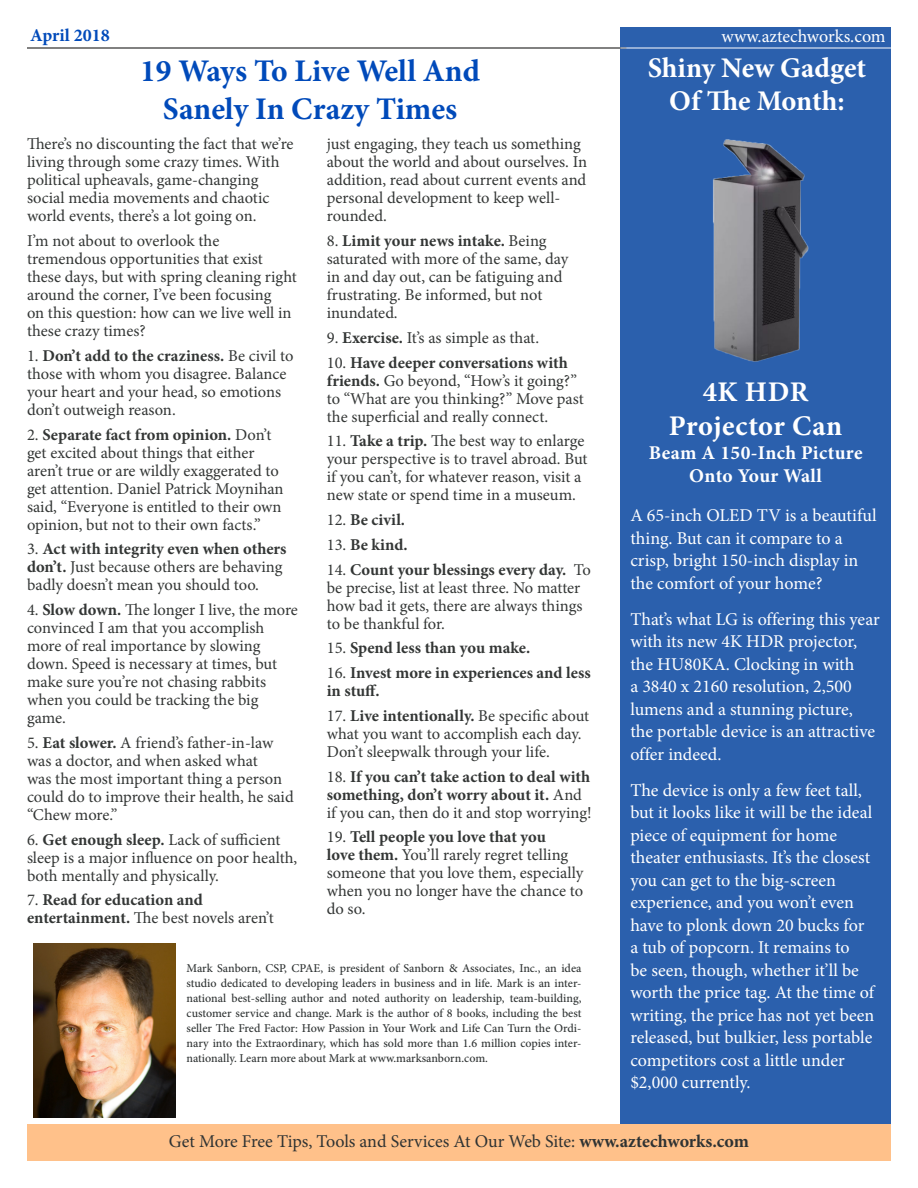
<style>
.page{position:relative;width:918px;height:1188px;background:#fff}
.page>*{position:absolute;margin:0;border:0;box-sizing:border-box;transform-origin:0 0}
.Banner_White_Text{font:700 31.5px "Minion Pro";color:#004aba}
.t1{font:700 28.5px "Minion Pro";letter-spacing:.005em;color:#fff}
.t2{font:700 19.5px "Minion Pro";letter-spacing:.02em;color:#fff}
.Date_and_website{font:18px/22.5px "Minion Pro";color:#fff}
.t3{font:18px "Minion Pro";letter-spacing:-.005em;color:#2f3333}
.Date_and_website-2{font:700 18px "Minion Pro";color:#004aba}
.normal_text_all{font:16.5px/18px "Minion Pro";letter-spacing:-.005em;color:#333635}
.normal_text_all-2{font:700 16.5px/18px "Minion Pro";color:#333635}
.Blue_Headings{font:500 12px/15px "Minion Pro";letter-spacing:-.005em;color:#2f3333;text-align:justify}
.s1{font-weight:700}
.s2{font-weight:400}
</style>
<div class="page">
<div style="left:620px;top:27px;width:271px;height:1097px;background:#2b60ad"></div>
<div style="left:27px;top:1124px;width:864px;height:37px;background:#ffc18a"></div>
<hr style="left:27px;top:48px;width:599px;height:1px;background:#040503">
<hr style="left:620px;top:48px;width:271px;height:1px;background:#fff">
<img style="left:33px;top:944px;width:142px;height:174px">
<img style="left:713px;top:139px;width:96px;height:223px">
<p class="Date_and_website-2" style="left:30px;top:22px;width:81px">April 2018</p>
<p class="Date_and_website" style="left:722px;top:25px;width:166px">www.aztechworks.com</p>
<p class="Banner_White_Text" style="left:140px;top:49px;width:341px">19 Ways To Live Well And</p>
<p class="Banner_White_Text" style="left:163px;top:86px;width:296px">Sanely In Crazy Times</p>
<p class="normal_text_all" style="left:27px;top:135px;width:268px">There’s no discounting the fact that we’re living through some crazy times. With political upheavals, game-changing social media movements and chaotic world events, there’s a lot going on.</p>
<p class="normal_text_all" style="left:27px;top:232px;width:271px">I’m not about to overlook the tremendous opportunities that exist these days, but with spring cleaning right around the corner, I’ve been focusing<br>on this question: how can we live well in these crazy times?</p>
<p class="normal_text_all" style="left:27px;top:347px;width:268px">1. <span class="s1">Don’t add to the craziness.</span> Be civil to those with whom you disagree. Balance your heart and your head, so emotions don’t outweigh reason.</p>
<p class="normal_text_all" style="left:27px;top:425px;width:258px">2. <span class="s1">Separate fact from opinion.</span> Don’t get excited about things that either aren’t true or are wildly exaggerated to get attention. Daniel Patrick Moynihan said, “Everyone is entitled to their own opinion, but not to their own facts.”</p>
<p class="normal_text_all" style="left:27px;top:540px;width:261px">3. <span class="s1">Act with integrity even when others don’t.</span> Just because others are behaving badly doesn’t mean you should too.</p>
<p class="normal_text_all" style="left:27px;top:601px;width:272px">4. <span class="s1">Slow down.</span> The longer I live, the more convinced I am that you accomplish more of real importance by slowing down. Speed is necessary at times, but make sure you’re not chasing rabbits when you could be tracking the big game.</p>
<p class="normal_text_all" style="left:27px;top:734px;width:268px">5. <span class="s1">Eat slower.</span> A friend’s father-in-law was a doctor, and when asked what<br>was the most important thing a person could do to improve their health, he said “Chew more.”</p>
<p class="normal_text_all" style="left:27px;top:830px;width:272px">6. <span class="s1">Get enough sleep.</span> Lack of sufficient sleep is a major influence on poor health, both mentally and physically.</p>
<p class="normal_text_all-2" style="left:27px;top:891px;width:248px"><span class="s2">7.</span> Read for education and entertainment. <span class="s2">The best novels aren’t</span></p>
<p class="normal_text_all" style="left:327px;top:135px;width:262px">just engaging, they teach us something about the world and about ourselves. In addition, read about current events and personal development to keep well&shy;rounded.</p>
<p class="normal_text_all" style="left:327px;top:232px;width:243px">8. <span class="s1">Limit your news intake.</span> Being saturated with more of the same, day in and day out, can be fatiguing and frustrating. Be informed, but not inundated.</p>
<p class="normal_text_all" style="left:327px;top:329px;width:214px">9. <span class="s1">Exercise.</span> It’s as simple as that.</p>
<p class="normal_text_all" style="left:327px;top:353px;width:259px">10. <span class="s1">Have deeper conversations with friends.</span> Go beyond, “How’s it going?” to “What are you thinking?” Move past the superficial and really connect.</p>
<p class="normal_text_all" style="left:327px;top:432px;width:262px">11. <span class="s1">Take a trip.</span> The best way to enlarge your perspective is to travel abroad. But if you can’t, for whatever reason, visit a new state or spend time in a museum.</p>
<p class="normal_text_all-2" style="left:327px;top:511px;width:80px"><span class="s2">12.</span> Be civil.</p>
<p class="normal_text_all-2" style="left:327px;top:535px;width:82px"><span class="s2">13.</span> Be kind.</p>
<p class="normal_text_all" style="left:327px;top:560px;width:266px">14. <span class="s1">Count your blessings every day.</span> To be precise, list at least three. No matter how bad it gets, there are always things to be thankful for.</p>
<p class="normal_text_all-2" style="left:327px;top:639px;width:205px"><span class="s2">15.</span> Spend less than you make.</p>
<p class="normal_text_all-2" style="left:327px;top:664px;width:265px"><span class="s2">16.</span> Invest more in experiences and less in stuff.</p>
<p class="normal_text_all" style="left:327px;top:707px;width:264px">17. <span class="s1">Live intentionally.</span> Be specific about what you want to accomplish each day.<br>Don’t sleepwalk through your life.</p>
<p class="normal_text_all-2" style="left:327px;top:767px;width:266px"><span class="s2">18.</span> If you can’t take action to deal with something, don’t worry about it. <span class="s2">And if you can, then do it and stop worrying!</span></p>
<p class="normal_text_all" style="left:327px;top:828px;width:258px">19. <span class="s1">Tell people you love that you<br>love them.</span> You’ll rarely regret telling someone that you love them, especially when you no longer have the chance to do so.</p>
<p class="Blue_Headings" style="left:187px;top:961px;width:397px">Mark Sanborn, CSP, CPAE, is president of Sanborn &amp; Associates, Inc., an idea studio dedicated to developing leaders in business and in life. Mark is an inter&shy;national best-selling author and noted authority on leadership, team-building, customer service and change. Mark is the author of 8 books, including the best seller The Fred Factor: How Passion in Your Work and Life Can Turn the Ordi&shy;nary into the Extraordinary, which has sold more than 1.6 million copies inter&shy;nationally. Learn more about Mark at www.marksanborn.com.</p>
<p class="t1" style="left:648px;top:48px;width:220px">Shiny New Gadget</p>
<p class="t1" style="left:669px;top:81px;width:177px">Of The Month:</p>
<p class="t1" style="left:703px;top:372px;width:107px">4K HDR</p>
<p class="t1" style="left:669px;top:406px;width:175px">Projector Can</p>
<p class="t2" style="left:649px;top:439px;width:215px">Beam A 150-Inch Picture</p>
<p class="t2" style="left:689px;top:462px;width:134px">Onto Your Wall</p>
<p class="Date_and_website" style="left:630px;top:504px;width:248px">A 65-inch OLED TV is a beautiful thing. But can it compare to a crisp, bright 150-inch display in the comfort of your home?</p>
<p class="Date_and_website" style="left:630px;top:608px;width:251px">That’s what LG is offering this year with its new 4K HDR projector, the HU80KA. Clocking in with<br>a 3840 x 2160 resolution, 2,500 lumens and a stunning picture, the portable device is an attractive offer indeed.</p>
<p class="Date_and_website" style="left:630px;top:779px;width:245px">The device is only a few feet tall, but it looks like it will be the ideal piece of equipment for home theater enthusiasts. It’s the closest you can get to the big-screen experience, and you won’t even have to plonk down 20 bucks for a tub of popcorn. It remains to<br>be seen, though, whether it’ll be worth the price tag. At the time of writing, the price has not yet been released, but bulkier, less portable competitors cost a little under $2,000 currently.</p>
<p class="t3" style="left:169px;top:1129px;width:582px">Get More Free Tips, Tools and Services At Our Web Site: <span class="s1">www.aztechworks.com</span></p>
</div>
